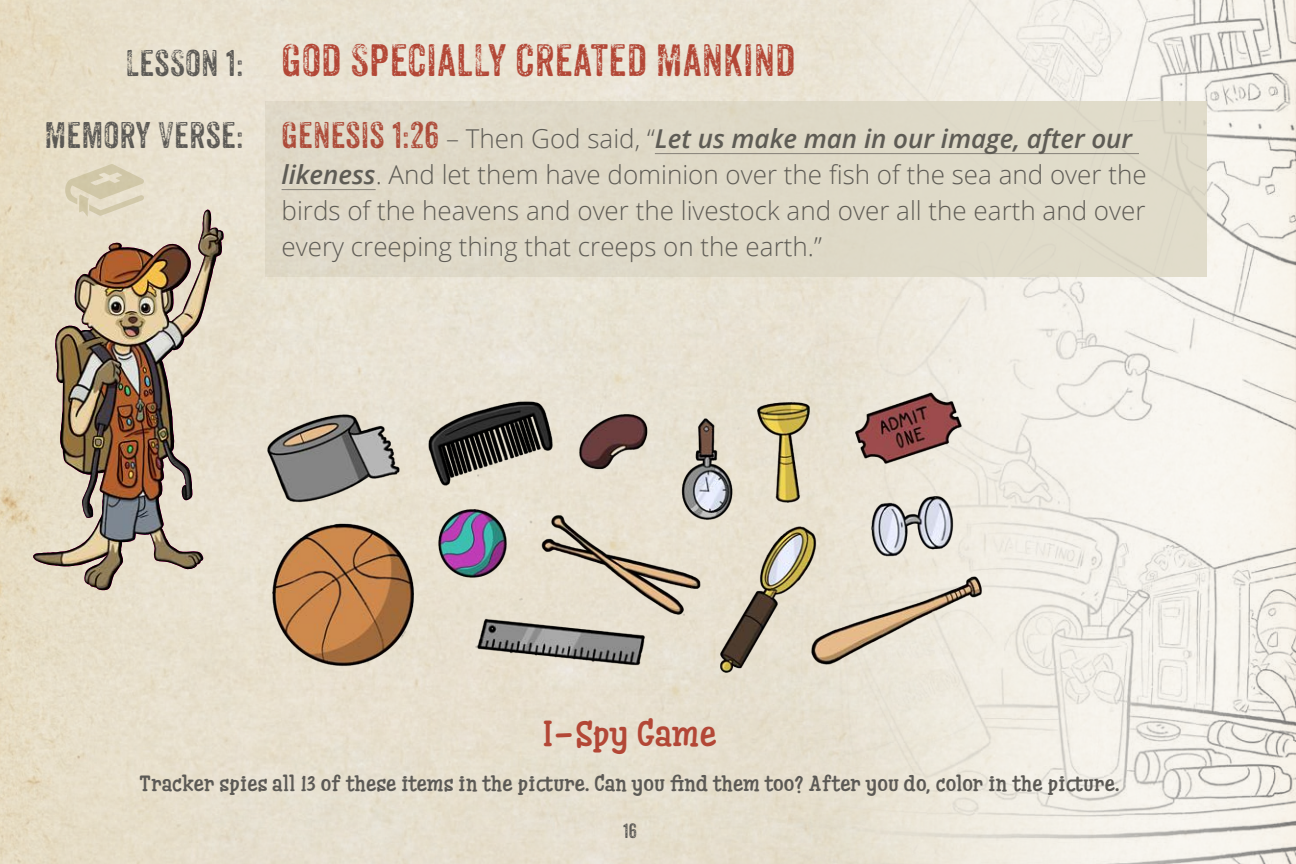
<style>
.page{position:relative;width:1296px;height:864px;background:#fff}
.page>*{position:absolute;margin:0;border:0;box-sizing:border-box;transform-origin:0 0}
.Bible_Verse_Text{font:44px "Anodyne";color:#b34736}
.t1{font:700 36px "Cucho";color:#b34736}
.Bible_Verse_Text-2{font:300 26px/36px "Open Sans";color:#5b5955}
.t2{font:700 22px "Cucho";color:#5b5955}
.t3{font:20px "Anodyne";color:#5b5955}
.s1{font-size:36px;color:#5b5955}
.s2{font-family:"Anodyne";font-weight:400;font-size:36px}
.s3{font-family:"Anodyne";font-weight:400;font-size:36px;color:#b34736}
.s4{font-weight:600;font-style:italic}
</style>
<div class="page">
<img style="left:0;top:0;width:1296px;height:864px">
<svg style="left:33px;top:205px;width:202px;height:394px;background:#dcd4c2"></svg>
<img style="left:33px;top:211px;width:173px;height:355px">
<svg style="left:65px;top:164px;width:79px;height:53px;background:#ddd4bb"></svg>
<div style="left:265px;top:101px;width:942px;height:175px;background:#dfd9c8"></div>
<img style="left:254px;top:378px;width:751px;height:316px">
<p class="Bible_Verse_Text" style="left:126px;top:33px;width:671px"><span class="s1">LESSON 1:</span> GOD SPECIALLY CREATED MANKIND</p>
<p class="Bible_Verse_Text-2" style="left:282px;top:119px;width:867px;text-indent:-237px"><span class="s2">MEMORY VERSE:</span> <span class="s3">GENESIS 1:26</span> – Then God said, “<span class="s4">Let us make man in our image, after our likeness</span>. And let them have dominion over the fish of the sea and over the birds of the heavens and over the livestock and over all the earth and over every creeping thing that creeps on the earth.”</p>
<p class="t1" style="left:542px;top:711px;width:176px">I-Spy Game</p>
<p class="t2" style="left:139px;top:769px;width:982px">Tracker spies all 13 of these items in the picture. Can you find them too? After you do, color in the picture.</p>
<p class="t3" style="left:623px;top:819px;width:15px">16</p>
</div>
